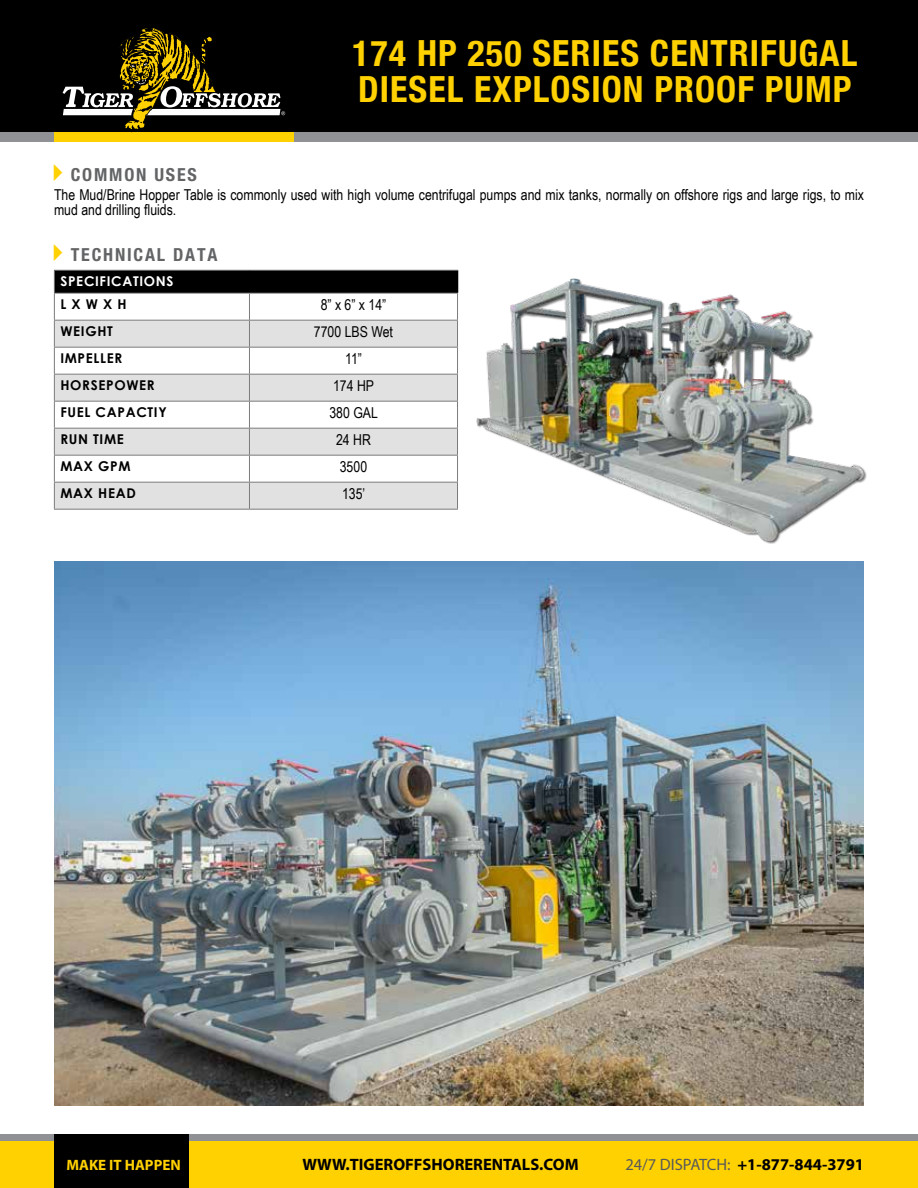
<style>
.page{position:relative;width:918px;height:1188px;background:#fff}
.page>*{position:absolute;margin:0;border:0;box-sizing:border-box;transform-origin:0 0}
.t1{font:700 condensed 36px/36px "Helvetica Neue";letter-spacing:.03em;color:#ffd100}
.t2{font:700 condensed 18px "Helvetica Neue";letter-spacing:.1em;color:#636466}
.t3{font:700 16.5px "Myriad Pro";color:#000}
.t4{font:15px/15px "Arial Narrow";color:#000}
.t5{font:700 15px "Myriad Pro";color:#ffd100}
.t6{font:700 13.5px "Century Gothic";letter-spacing:.05em;color:#000}
.t7{font:700 13.5px "Century Gothic";letter-spacing:.05em;color:#fff}
.s1{color:#ffd100}
.s2{font-weight:400;color:#58595b}
</style>
<div class="page">
<div style="left:0;top:0;width:918px;height:137px;background:#000"></div>
<div style="left:0;top:1135px;width:918px;height:53px;background:#ffd100"></div>
<div style="left:0;top:1134px;width:918px;height:6px;background:#8f9194"></div>
<div style="left:0;top:132px;width:918px;height:9px;background:#8f9194"></div>
<div style="left:54px;top:1134px;width:135px;height:54px;background:#000"></div>
<div style="left:54px;top:132px;width:240px;height:9px;background:#ffd100"></div>
<svg style="left:63px;top:28px;width:222px;height:102px"></svg>
<hr style="left:54px;top:270px;width:195px;height:1px;background:#7d7b7b">
<hr style="left:249px;top:270px;width:209px;height:1px;background:#7d7b7b">
<svg style="left:54px;top:271px;width:404px;height:238px"></svg>
<hr style="left:54px;top:509px;width:195px;height:1px;background:#7d7b7b">
<hr style="left:249px;top:509px;width:209px;height:1px;background:#7d7b7b">
<hr style="left:54px;top:293px;width:195px;height:1px;background:#7d7b7b">
<hr style="left:249px;top:293px;width:209px;height:1px;background:#7d7b7b">
<img style="left:476px;top:278px;width:388px;height:264px">
<img style="left:54px;top:562px;width:810px;height:544px">
<p class="t2" style="left:44px;top:164px;width:154px"><span class="s1">✔</span>COMMON USES</p>
<h1 class="t1" style="left:352px;top:35px;width:507px">174 HP 250 SERIES CENTRIFUGAL<br>DIESEL EXPLOSION PROOF PUMP</h1>
<p class="t4" style="left:54px;top:187px;width:811px">The Mud/Brine Hopper Table is commonly used with high volume centrifugal pumps and mix tanks, normally on offshore rigs and large rigs, to mix mud and drilling fluids.</p>
<p class="t2" style="left:44px;top:243px;width:175px"><span class="s1">✔</span>TECHNICAL DATA</p>
<p class="t7" style="left:60px;top:271px;width:115px">SPECIFICATIONS</p>
<p class="t6" style="left:60px;top:294px;width:68px">L X W X H</p>
<p class="t4" style="left:321px;top:297px;width:67px">8” x 6” x 14”</p>
<p class="t6" style="left:60px;top:321px;width:54px">WEIGHT</p>
<p class="t4" style="left:314px;top:324px;width:81px">7700 LBS Wet</p>
<p class="t6" style="left:60px;top:348px;width:63px">IMPELLER</p>
<p class="t4" style="left:345px;top:351px;width:18px">11”</p>
<p class="t6" style="left:60px;top:375px;width:96px">HORSEPOWER</p>
<p class="t4" style="left:333px;top:378px;width:43px">174 HP</p>
<p class="t6" style="left:60px;top:402px;width:108px">FUEL CAPACTIY</p>
<p class="t4" style="left:329px;top:405px;width:50px">380 GAL</p>
<p class="t6" style="left:60px;top:429px;width:65px">RUN TIME</p>
<p class="t4" style="left:336px;top:432px;width:36px">24 HR</p>
<p class="t6" style="left:60px;top:456px;width:72px">MAX GPM</p>
<p class="t4" style="left:340px;top:459px;width:29px">3500</p>
<p class="t6" style="left:60px;top:483px;width:77px">MAX HEAD</p>
<p class="t4" style="left:342px;top:486px;width:25px">135’</p>
<p class="t5" style="left:67px;top:1155px;width:116px">MAKE IT HAPPEN</p>
<p class="t3" style="left:303px;top:1154px;width:278px">WWW.TIGEROFFSHORERENTALS.COM</p>
<p class="t3" style="left:625px;top:1154px;width:240px"><span class="s2">24/7 DISPATCH:</span> +1-877-844-3791</p>
</div>
